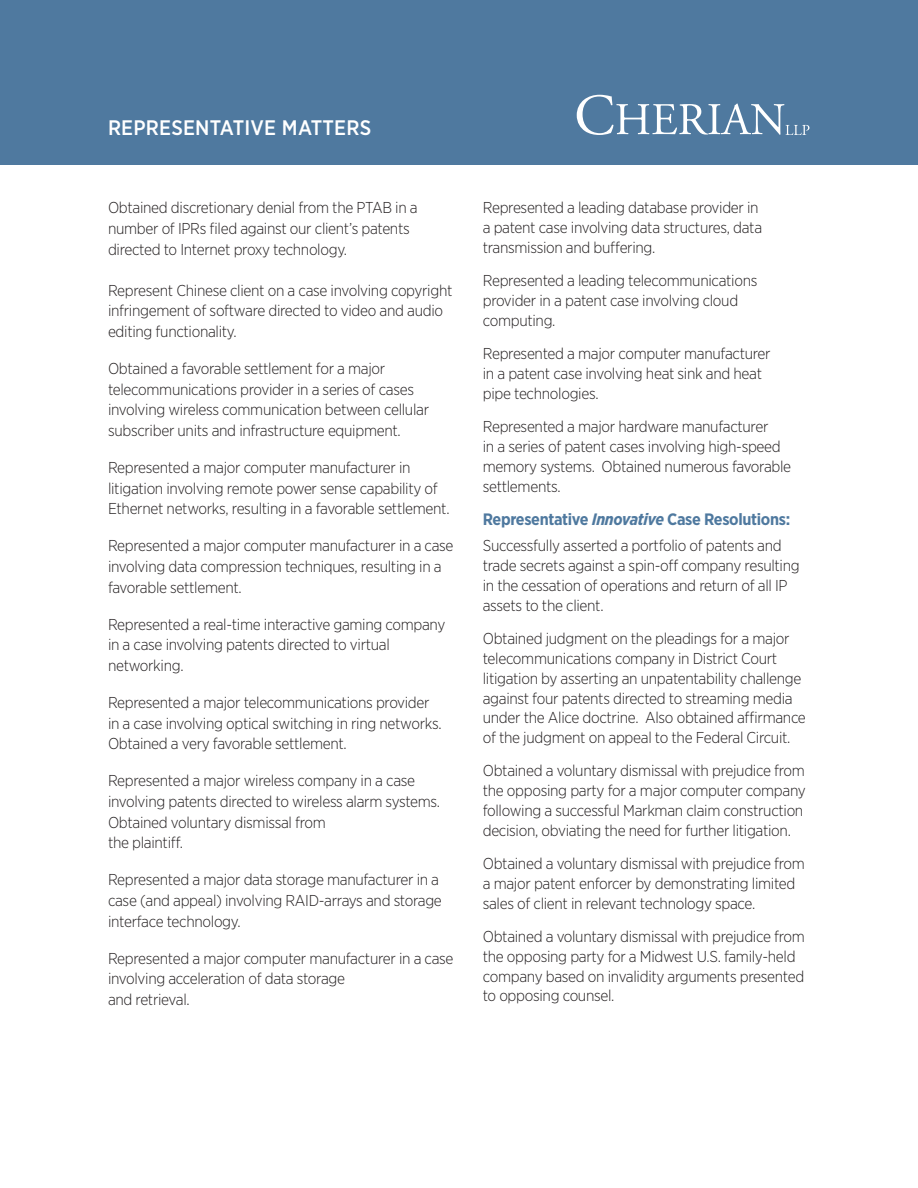
<style>
.page{position:relative;width:918px;height:1188px;background:#fff}
.page>*{position:absolute;margin:0;border:0;box-sizing:border-box;transform-origin:0 0}
.t1{font:500 21px "Gotham Narrow";letter-spacing:.01em;color:#fff}
.t2{font:700 16.5px "Gotham Narrow";letter-spacing:-.02em;color:#4f799f}
.t3{font:300 15.75px/19.8px "Gotham Narrow";letter-spacing:-.02em;color:#231f20}
.s1{font-style:italic}
</style>
<div class="page">
<div style="left:0;top:0;width:918px;height:164px;background:#4f799f"></div>
<svg style="left:577px;top:95px;width:232px;height:40px"></svg>
<p class="t1" style="left:108px;top:114px;width:265px">REPRESENTATIVE MATTERS</p>
<p class="t3" style="left:108px;top:197px;width:311px;line-height:20.7px">Obtained discretionary denial from the PTAB in a number of IPRs filed against our client’s patents directed to Internet proxy technology.</p>
<p class="t3" style="left:108px;top:279px;width:346px;line-height:20.7px">Represent Chinese client on a case involving copyright infringement of software directed to video and audio editing functionality.</p>
<p class="t3" style="left:108px;top:358px;width:323px;line-height:20.7px">Obtained a favorable settlement for a major telecommunications provider in a series of cases involving wireless communication between cellular subscriber units and infrastructure equipment.</p>
<p class="t3" style="left:108px;top:457px;width:343px;line-height:20.7px">Represented a major computer manufacturer in litigation involving remote power sense capability of<br>Ethernet networks, resulting in a favorable settlement.</p>
<p class="t3" style="left:108px;top:535px;width:347px;line-height:20.7px">Represented a major computer manufacturer in a case involving data compression techniques, resulting in a favorable settlement.</p>
<p class="t3" style="left:108px;top:613px;width:339px;line-height:20.7px">Represented a real-time interactive gaming company in a case involving patents directed to virtual networking.</p>
<p class="t3" style="left:108px;top:692px;width:335px;line-height:20.7px">Represented a major telecommunications provider in a case involving optical switching in ring networks.<br>Obtained a very favorable settlement.</p>
<p class="t3" style="left:108px;top:770px;width:334px;line-height:20.7px">Represented a major wireless company in a case involving patents directed to wireless alarm systems.<br>Obtained voluntary dismissal from<br>the plaintiff.</p>
<p class="t3" style="left:108px;top:869px;width:335px;line-height:20.7px">Represented a major data storage manufacturer in a case (and appeal) involving RAID-arrays and storage interface technology.</p>
<p class="t3" style="left:108px;top:947px;width:347px;line-height:20.7px">Represented a major computer manufacturer in a case involving acceleration of data storage<br>and retrieval.</p>
<p class="t3" style="left:483px;top:198px;width:281px">Represented a leading database provider in a patent case involving data structures, data transmission and buffering.</p>
<p class="t3" style="left:483px;top:271px;width:276px">Represented a leading telecommunications provider in a patent case involving cloud computing.</p>
<p class="t3" style="left:483px;top:343px;width:289px">Represented a major computer manufacturer in a patent case involving heat sink and heat pipe technologies.</p>
<p class="t3" style="left:483px;top:416px;width:310px">Represented a major hardware manufacturer<br>in a series of patent cases involving high-speed memory systems. Obtained numerous favorable settlements.</p>
<p class="t2" style="left:483px;top:508px;width:309px">Representative <span class="s1">Innovative</span> Case Resolutions:</p>
<p class="t3" style="left:483px;top:536px;width:319px">Successfully asserted a portfolio of patents and trade secrets against a spin-off company resulting in the cessation of operations and return of all IP assets to the client.</p>
<p class="t3" style="left:483px;top:628px;width:325px">Obtained judgment on the pleadings for a major telecommunications company in District Court litigation by asserting an unpatentability challenge against four patents directed to streaming media under the Alice doctrine. Also obtained affirmance of the judgment on appeal to the Federal Circuit.</p>
<p class="t3" style="left:483px;top:761px;width:325px">Obtained a voluntary dismissal with prejudice from the opposing party for a major computer company following a successful Markman claim construction decision, obviating the need for further litigation.</p>
<p class="t3" style="left:483px;top:853px;width:324px">Obtained a voluntary dismissal with prejudice from a major patent enforcer by demonstrating limited sales of client in relevant technology space.</p>
<p class="t3" style="left:483px;top:926px;width:324px">Obtained a voluntary dismissal with prejudice from the opposing party for a Midwest U.S. family-held company based on invalidity arguments presented to opposing counsel.</p>
</div>
